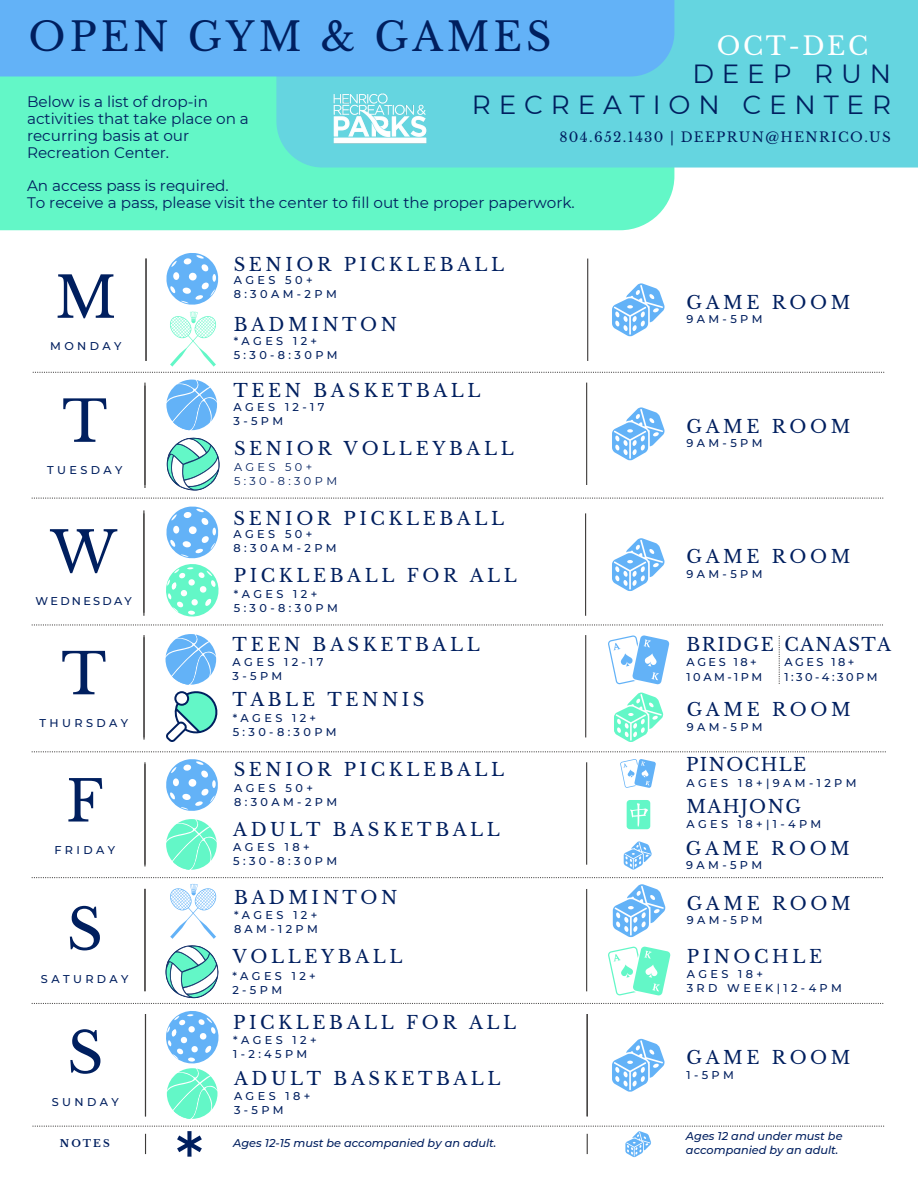
<style>
.page{position:relative;width:918px;height:1188px;background:#fff}
.page>*{position:absolute;margin:0;border:0;box-sizing:border-box;transform-origin:0 0}
.t1{font:500 68.4px "Montserrat";color:#001f5f}
.t2{font:56.4px "Libre Baskerville";color:#001f5f}
.t3{font:39.3px "Libre Baskerville";letter-spacing:.1em;color:#001f5f}
.t4{font:26.25px "Montserrat";letter-spacing:.3em;color:#001f5f}
.t5{font:25.05px "Libre Baskerville";letter-spacing:.1em;color:#fff}
.t6{font:18px "Libre Baskerville";letter-spacing:.2em;color:#001f5f}
.t7{font:18px "Libre Baskerville";letter-spacing:.08em;color:#001f5f}
.t8{font:15.15px "Montserrat";color:#001f5f}
.t9{font:13.5px "Libre Baskerville";letter-spacing:.1em;color:#001f5f}
.t10{font:500 11.25px "Montserrat";letter-spacing:.3em;color:#001f5f}
.t11{font:italic 500 11.25px/14.1px "Montserrat";color:#001f5f}
.t12{font:11.25px "Montserrat";letter-spacing:.3em;color:#001f5f}
.t13{font:500 11.25px "Montserrat";letter-spacing:.2em;color:#001f5f}
.t14{font:700 10.2px "Libre Baskerville";letter-spacing:.2em;color:#001f5f}
</style>
<div class="page">
<svg style="left:32px;top:498px;width:851px;height:1px"></svg>
<svg style="left:32px;top:751px;width:854px;height:1px"></svg>
<svg style="left:32px;top:877px;width:851px;height:1px"></svg>
<hr style="left:144px;top:386px;width:2px;height:102px;background:#3d3b3a">
<hr style="left:143px;top:637px;width:2px;height:103px;background:#3d3b3a">
<hr style="left:144px;top:764px;width:2px;height:102px;background:#3d3b3a">
<svg style="left:166px;top:759px;width:52px;height:52px"></svg>
<svg style="left:612px;top:407px;width:53px;height:53px"></svg>
<hr style="left:144px;top:383px;width:2px;height:102px;background:#3d3b3a">
<hr style="left:143px;top:635px;width:2px;height:102px;background:#3d3b3a">
<hr style="left:144px;top:762px;width:2px;height:103px;background:#3d3b3a">
<hr style="left:144px;top:889px;width:2px;height:102px;background:#3d3b3a">
<hr style="left:586px;top:383px;width:1px;height:102px;background:#3d3b3a">
<hr style="left:585px;top:635px;width:1px;height:102px;background:#3d3b3a">
<hr style="left:586px;top:762px;width:1px;height:103px;background:#3d3b3a">
<hr style="left:586px;top:889px;width:1px;height:102px;background:#3d3b3a">
<svg style="left:32px;top:1126px;width:852px;height:31px"></svg>
<div style="left:0;top:77px;width:674px;height:153px;background:#63f7c7"></div>
<div style="left:276px;top:0;width:642px;height:168px;background:#65d5e0"></div>
<div style="left:0;top:0;width:674px;height:77px;background:#63b2f7"></div>
<svg style="left:167px;top:438px;width:53px;height:53px"></svg>
<svg style="left:33px;top:253px;width:851px;height:120px"></svg>
<svg style="left:166px;top:380px;width:51px;height:50px"></svg>
<svg style="left:32px;top:507px;width:851px;height:119px"></svg>
<svg style="left:166px;top:634px;width:52px;height:108px"></svg>
<svg style="left:614px;top:693px;width:49px;height:49px"></svg>
<svg style="left:608px;top:635px;width:62px;height:50px"></svg>
<svg style="left:779px;top:636px;width:1px;height:48px"></svg>
<svg style="left:613px;top:884px;width:53px;height:53px"></svg>
<div style="left:627px;top:800px;width:23px;height:29px;background:#63f7c7;border-radius:3px"></div>
<svg style="left:630px;top:803px;width:18px;height:24px"></svg>
<svg style="left:166px;top:819px;width:51px;height:51px"></svg>
<svg style="left:170px;top:884px;width:46px;height:55px"></svg>
<svg style="left:620px;top:759px;width:36px;height:29px"></svg>
<svg style="left:32px;top:945px;width:851px;height:174px"></svg>
<svg style="left:624px;top:841px;width:28px;height:29px"></svg>
<img style="left:331px;top:92px;width:97px;height:54px">
<p class="t3" style="left:29px;top:13px;width:524px">OPEN GYM &amp; GAMES</p>
<p class="t5" style="left:717px;top:31px;width:153px">OCT-DEC</p>
<p class="t4" style="left:692px;top:57px;width:200px">DEEP RUN</p>
<p class="t4" style="left:472px;top:89px;width:421px">RECREATION CENTER</p>
<p class="t8" style="left:27px;top:92px;width:182px">Below is a list of drop-in</p>
<p class="t8" style="left:27px;top:109px;width:223px">activities that take place on a</p>
<p class="t8" style="left:27px;top:126px;width:164px">recurring basis at our</p>
<p class="t8" style="left:27px;top:143px;width:144px">Recreation Center.</p>
<p class="t8" style="left:27px;top:177px;width:203px">An access pass is required.</p>
<p class="t8" style="left:27px;top:194px;width:549px">To receive a pass, please visit the center to fill out the proper paperwork.</p>
<p class="t9" style="left:559px;top:128px;width:333px">804.652.1430 | DEEPRUN@HENRICO.US</p>
<p class="t2" style="left:55px;top:263px;width:63px">M</p>
<p class="t10" style="left:50px;top:340px;width:73px">MONDAY</p>
<p class="t2" style="left:62px;top:387px;width:47px">T</p>
<p class="t10" style="left:47px;top:464px;width:77px">TUESDAY</p>
<p class="t2" style="left:51px;top:518px;width:68px">W</p>
<p class="t13" style="left:36px;top:594px;width:98px">WEDNESDAY</p>
<p class="t2" style="left:61px;top:640px;width:47px">T</p>
<p class="t10" style="left:40px;top:716px;width:90px">THURSDAY</p>
<p class="t2" style="left:66px;top:767px;width:39px">F</p>
<p class="t10" style="left:54px;top:843px;width:62px">FRIDAY</p>
<p class="t2" style="left:67px;top:895px;width:38px">S</p>
<p class="t10" style="left:41px;top:972px;width:89px">SATURDAY</p>
<p class="t2" style="left:67px;top:1019px;width:38px">S</p>
<p class="t10" style="left:52px;top:1095px;width:68px">SUNDAY</p>
<p class="t14" style="left:60px;top:1137px;width:52px">NOTES</p>
<p class="t1" style="left:176px;top:1116px;width:29px">*</p>
<p class="t6" style="left:234px;top:254px;width:272px">SENIOR PICKLEBALL</p>
<p class="t10" style="left:234px;top:273px;width:80px">AGES 50+</p>
<p class="t10" style="left:234px;top:287px;width:105px">8:30AM-2PM</p>
<p class="t6" style="left:234px;top:313px;width:165px">BADMINTON</p>
<p class="t10" style="left:234px;top:334px;width:85px">*AGES 12+</p>
<p class="t10" style="left:234px;top:349px;width:105px">5:30-8:30PM</p>
<p class="t6" style="left:234px;top:379px;width:249px">TEEN BASKETBALL</p>
<p class="t10" style="left:234px;top:400px;width:92px">AGES 12-17</p>
<p class="t10" style="left:234px;top:415px;width:51px">3-5PM</p>
<p class="t6" style="left:234px;top:438px;width:281px">SENIOR VOLLEYBALL</p>
<p class="t12" style="left:234px;top:460px;width:80px">AGES 50+</p>
<p class="t12" style="left:234px;top:474px;width:105px">5:30-8:30PM</p>
<p class="t6" style="left:234px;top:507px;width:272px">SENIOR PICKLEBALL</p>
<p class="t10" style="left:234px;top:527px;width:80px">AGES 50+</p>
<p class="t10" style="left:234px;top:541px;width:105px">8:30AM-2PM</p>
<p class="t6" style="left:234px;top:565px;width:285px">PICKLEBALL FOR ALL</p>
<p class="t10" style="left:234px;top:587px;width:85px">*AGES 12+</p>
<p class="t10" style="left:234px;top:601px;width:105px">5:30-8:30PM</p>
<p class="t6" style="left:233px;top:634px;width:249px">TEEN BASKETBALL</p>
<p class="t10" style="left:233px;top:655px;width:92px">AGES 12-17</p>
<p class="t10" style="left:233px;top:669px;width:51px">3-5PM</p>
<p class="t6" style="left:232px;top:689px;width:194px">TABLE TENNIS</p>
<p class="t10" style="left:233px;top:711px;width:85px">*AGES 12+</p>
<p class="t10" style="left:233px;top:725px;width:105px">5:30-8:30PM</p>
<p class="t6" style="left:234px;top:759px;width:272px">SENIOR PICKLEBALL</p>
<p class="t10" style="left:234px;top:781px;width:80px">AGES 50+</p>
<p class="t10" style="left:234px;top:795px;width:105px">8:30AM-2PM</p>
<p class="t6" style="left:233px;top:819px;width:268px">ADULT BASKETBALL</p>
<p class="t10" style="left:233px;top:840px;width:78px">AGES 18+</p>
<p class="t10" style="left:233px;top:854px;width:105px">5:30-8:30PM</p>
<p class="t6" style="left:234px;top:886px;width:165px">BADMINTON</p>
<p class="t10" style="left:234px;top:908px;width:85px">*AGES 12+</p>
<p class="t10" style="left:234px;top:922px;width:85px">8AM-12PM</p>
<p class="t6" style="left:233px;top:945px;width:171px">VOLLEYBALL</p>
<p class="t10" style="left:232px;top:969px;width:85px">*AGES 12+</p>
<p class="t10" style="left:232px;top:984px;width:51px">2-5PM</p>
<p class="t6" style="left:233px;top:1011px;width:285px">PICKLEBALL FOR ALL</p>
<p class="t10" style="left:233px;top:1033px;width:85px">*AGES 12+</p>
<p class="t10" style="left:233px;top:1047px;width:76px">1-2:45PM</p>
<p class="t6" style="left:234px;top:1068px;width:268px">ADULT BASKETBALL</p>
<p class="t10" style="left:234px;top:1089px;width:78px">AGES 18+</p>
<p class="t10" style="left:234px;top:1103px;width:51px">3-5PM</p>
<p class="t11" style="left:233px;top:1136px;width:265px">Ages 12-15 must be accompanied by an adult.</p>
<p class="t6" style="left:686px;top:291px;width:166px">GAME ROOM</p>
<p class="t10" style="left:686px;top:312px;width:78px">9AM-5PM</p>
<p class="t6" style="left:686px;top:415px;width:166px">GAME ROOM</p>
<p class="t10" style="left:686px;top:436px;width:78px">9AM-5PM</p>
<p class="t6" style="left:686px;top:546px;width:166px">GAME ROOM</p>
<p class="t10" style="left:686px;top:567px;width:78px">9AM-5PM</p>
<p class="t6" style="left:687px;top:634px;width:89px">BRIDGE</p>
<p class="t10" style="left:687px;top:656px;width:72px">AGES 18+</p>
<p class="t10" style="left:687px;top:670px;width:77px">10AM-1PM</p>
<p class="t7" style="left:784px;top:634px;width:108px">CANASTA</p>
<p class="t10" style="left:784px;top:656px;width:72px">AGES 18+</p>
<p class="t10" style="left:784px;top:670px;width:95px">1:30-4:30PM</p>
<p class="t6" style="left:687px;top:699px;width:166px">GAME ROOM</p>
<p class="t10" style="left:687px;top:720px;width:78px">9AM-5PM</p>
<p class="t7" style="left:686px;top:754px;width:122px">PINOCHLE</p>
<p class="t10" style="left:686px;top:776px;width:172px">AGES 18+|9AM-12PM</p>
<p class="t7" style="left:686px;top:795px;width:116px">MAHJONG</p>
<p class="t10" style="left:686px;top:817px;width:136px">AGES 18+|1-4PM</p>
<p class="t6" style="left:686px;top:837px;width:166px">GAME ROOM</p>
<p class="t10" style="left:686px;top:858px;width:78px">9AM-5PM</p>
<p class="t6" style="left:687px;top:892px;width:166px">GAME ROOM</p>
<p class="t10" style="left:687px;top:913px;width:78px">9AM-5PM</p>
<p class="t6" style="left:687px;top:945px;width:137px">PINOCHLE</p>
<p class="t10" style="left:687px;top:967px;width:78px">AGES 18+</p>
<p class="t10" style="left:687px;top:981px;width:157px">3RD WEEK|12-4PM</p>
<p class="t6" style="left:686px;top:1047px;width:166px">GAME ROOM</p>
<p class="t10" style="left:686px;top:1068px;width:49px">1-5PM</p>
<p class="t11" style="left:686px;top:1129px;width:158px">Ages 12 and under must be accompanied by an adult.</p>
</div>
